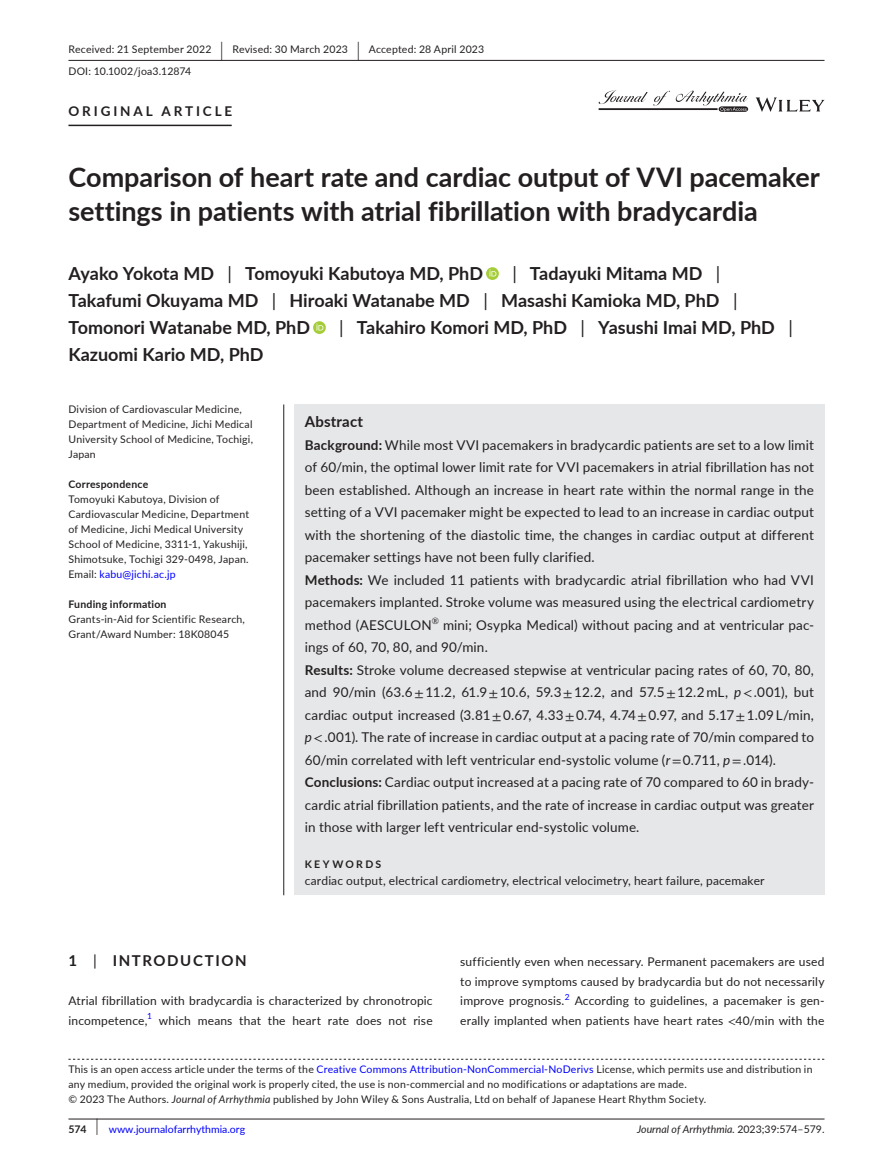
<style>
.page{position:relative;width:893px;height:1174px;background:#fff}
.page>*{position:absolute;margin:0;border:0;box-sizing:border-box;transform-origin:0 0}
.t1{font:700 27px/34.5px "Lato";letter-spacing:-.005em;color:#231f20}
.t2{font:700 18px/27px "Lato";color:#231f20}
.t3{font:700 15px "Lato";letter-spacing:.1em;color:#231f20}
.t4{font:700 15px "Lato";letter-spacing:.015em;color:#231f20}
.t5{font:13.5px/22.5px "Lato";letter-spacing:.01em;color:#231f20}
.t6{font:700 13.5px "Lato";letter-spacing:.215em;color:#231f20}
.t7{font:12px/19.5px "Lato";letter-spacing:.015em;color:#231f20}
.t8{font:10.5px/15px "Lato";letter-spacing:.02em;color:#231f20}
.t9{font:italic 10.5px "Lato";color:#231f20}
.t10{font:700 10.5px "Lato";letter-spacing:.02em;color:#231f20}
.t11{font:10.5px "Lato";color:#00f}
.t12{font:700 10.5px "Lato";letter-spacing:.22em;color:#231f20}
.t13{font:9.45px "STIX";color:#231f20}
.s1{font-size:19.65px}
.s2{font-weight:400}
.s3{color:#00f}
.s4{font-weight:700}
.s5{font-family:"STIX"}
.s6{font-style:italic}
.s7{font-weight:700;color:#231f20}
.s8{font-size:17.4px;color:#231f20}
.s9{font-style:normal}
</style>
<div class="page">
<hr style="left:68px;top:1118px;width:756px;height:1px;background:#231f20">
<svg style="left:756px;top:97px;width:68px;height:15px"></svg>
<svg style="left:599px;top:91px;width:149px;height:21px"></svg>
<hr style="left:68px;top:60px;width:756px;height:1px;background:#231f20">
<hr style="left:68px;top:125px;width:164px;height:1px;background:#231f20">
<svg style="left:486px;top:267px;width:13px;height:13px"></svg>
<svg style="left:489px;top:269px;width:7px;height:7px"></svg>
<svg style="left:313px;top:321px;width:13px;height:13px"></svg>
<svg style="left:316px;top:323px;width:7px;height:7px"></svg>
<svg style="left:68px;top:1058px;width:756px;height:1px"></svg>
<div style="left:294px;top:404px;width:530px;height:491px;background:#e6e7e9"></div>
<hr style="left:283px;top:404px;width:1px;height:491px;background:#231f20">
<p class="t8" style="left:68px;top:38px;width:417px;line-height:21.8px">Received: 21 September 2022 <span class="s1">|</span> Revised: 30 March 2023 <span class="s1">|</span> Accepted: 28 April 2023<br>DOI: 10.1002/joa3.12874</p>
<p class="t6" style="left:68px;top:101px;width:165px">ORIGINAL ARTICLE</p>
<h1 class="t1" style="left:68px;top:159px;width:753px">Comparison of heart rate and cardiac output of VVI pacemaker settings in patients with atrial fibrillation with bradycardia</h1>
<h2 class="t2" style="left:68px;top:259px;width:416px">Ayako Yokota MD <span class="s2">|</span> Tomoyuki Kabutoya MD, PhD</h2>
<h2 class="t2" style="left:68px;top:259px;width:671px;text-indent:444px"><span class="s2">|</span> Tadayuki Mitama MD <span class="s2">|<br></span>Takafumi Okuyama MD <span class="s2">|</span> Hiroaki Watanabe MD <span class="s2">|</span> Masashi Kamioka MD, PhD <span class="s2">|<br></span>Tomonori Watanabe MD, PhD</h2>
<h2 class="t2" style="left:339px;top:313px;width:455px"><span class="s2">|</span> Takahiro Komori MD, PhD <span class="s2">|</span> Yasushi Imai MD, PhD <span class="s2">|</span></h2>
<h2 class="t2" style="left:68px;top:340px;width:197px">Kazuomi Kario MD, PhD</h2>
<p class="t8" style="left:68px;top:401px;width:186px">Division of Cardiovascular Medicine,<br>Department of Medicine, Jichi Medical<br>University School of Medicine, Tochigi,<br>Japan</p>
<p class="t10" style="left:68px;top:476px;width:81px">Correspondence</p>
<p class="t8" style="left:68px;top:491px;width:182px">Tomoyuki Kabutoya, Division of Cardiovascular Medicine, Department of Medicine, Jichi Medical University School of Medicine, 3311-1, Yakushiji, Shimotsuke, Tochigi 329-0498, Japan.<br>Email: <span class="s3">kabu@jichi.ac.jp</span></p>
<p class="t10" style="left:68px;top:596px;width:100px">Funding information</p>
<p class="t8" style="left:68px;top:611px;width:178px">Grants-in-Aid for Scientific Research,<br>Grant/Award Number: 18K08045</p>
<p class="t4" style="left:305px;top:410px;width:60px">Abstract</p>
<p class="t5" style="left:305px;top:433px;width:511px"><span class="s4">Background:</span> While most VVI pacemakers in bradycardic patients are set to a low limit of 60/min, the optimal lower limit rate for VVI pacemakers in atrial fibrillation has not been established. Although an increase in heart rate within the normal range in the setting of a VVI pacemaker might be expected to lead to an increase in cardiac output with the shortening of the diastolic time, the changes in cardiac output at different pacemaker settings have not been fully clarified.<br><span class="s4">Methods:</span> We included 11 patients with bradycardic atrial fibrillation who had VVI pacemakers implanted. Stroke volume was measured using the electrical cardiometry method (AESCULON</p>
<p class="t13" style="left:432px;top:614px;width:8px">Ⓡ</p>
<p class="t5" style="left:305px;top:613px;width:511px;text-indent:138px">mini; Osypka Medical) without pacing and at ventricular pac&shy;ings of 60, 70, 80, and 90/min.<br><span class="s4">Results:</span> Stroke volume decreased stepwise at ventricular pacing rates of 60, 70, 80, and 90/min (63.6 <span class="s5">±</span> 11.2, 61.9 <span class="s5">±</span> 10.6, 59.3 <span class="s5">±</span> 12.2, and 57.5 <span class="s5">±</span> 12.2 mL, <span class="s6">p</span><span class="s5">&lt;</span> .001), but cardiac output increased (3.81 <span class="s5">±</span> 0.67, 4.33 <span class="s5">±</span> 0.74, 4.74 <span class="s5">±</span> 0.97, and 5.17 <span class="s5">±</span> 1.09 L/min, <span class="s6">p</span><span class="s5">&lt;</span> .001). The rate of increase in cardiac output at a pacing rate of 70/min compared to 60/min correlated with left ventricular end-systolic volume (<span class="s6">r</span><span class="s5">=</span> 0.711, <span class="s6">p</span><span class="s5">=</span> .014).<br><span class="s4">Conclusions:</span> Cardiac output increased at a pacing rate of 70 compared to 60 in brady&shy;cardic atrial fibrillation patients, and the rate of increase in cardiac output was greater in those with larger left ventricular end-systolic volume.</p>
<p class="t12" style="left:305px;top:856px;width:78px">KEYWORDS</p>
<p class="t7" style="left:305px;top:870px;width:461px">cardiac output, electrical cardiometry, electrical velocimetry, heart failure, pacemaker</p>
<p class="t3" style="left:68px;top:950px;width:180px">1 <span class="s2">|</span> INTRODUCTION</p>
<p class="t7" style="left:68px;top:990px;width:366px">Atrial fibrillation with bradycardia is characterized by chronotropic incompetence,<sup>1</sup> which means that the heart rate does not rise</p>
<p class="t7" style="left:460px;top:951px;width:366px;text-align:justify">sufficiently even when necessary. Permanent pacemakers are used to improve symptoms caused by bradycardia but do not necessarily improve prognosis.<sup>2</sup> According to guidelines, a pacemaker is gen&shy;erally implanted when patients have heart rates <span class="s5">&lt;</span>40/min with the</p>
<p class="t8" style="left:68px;top:1061px;width:746px">This is an open access article under the terms of the <span class="s3">Creative Commons Attribution-NonCommercial-NoDerivs</span> License, which permits use and distribution in any medium, provided the original work is properly cited, the use is non-commercial and no modifications or adaptations are made.<br>© 2023 The Authors. <span class="s6">Journal of Arrhythmia</span> published by John Wiley &amp; Sons Australia, Ltd on behalf of Japanese Heart Rhythm Society.</p>
<p class="t11" style="left:68px;top:1121px;width:178px"><span class="s7">574</span> <span class="s8">|</span> www.journalofarrhythmia.org</p>
<p class="t9" style="left:637px;top:1121px;width:189px">Journal of Arrhythmia. <span class="s9">2023;39:574–579.</span></p>
</div>
